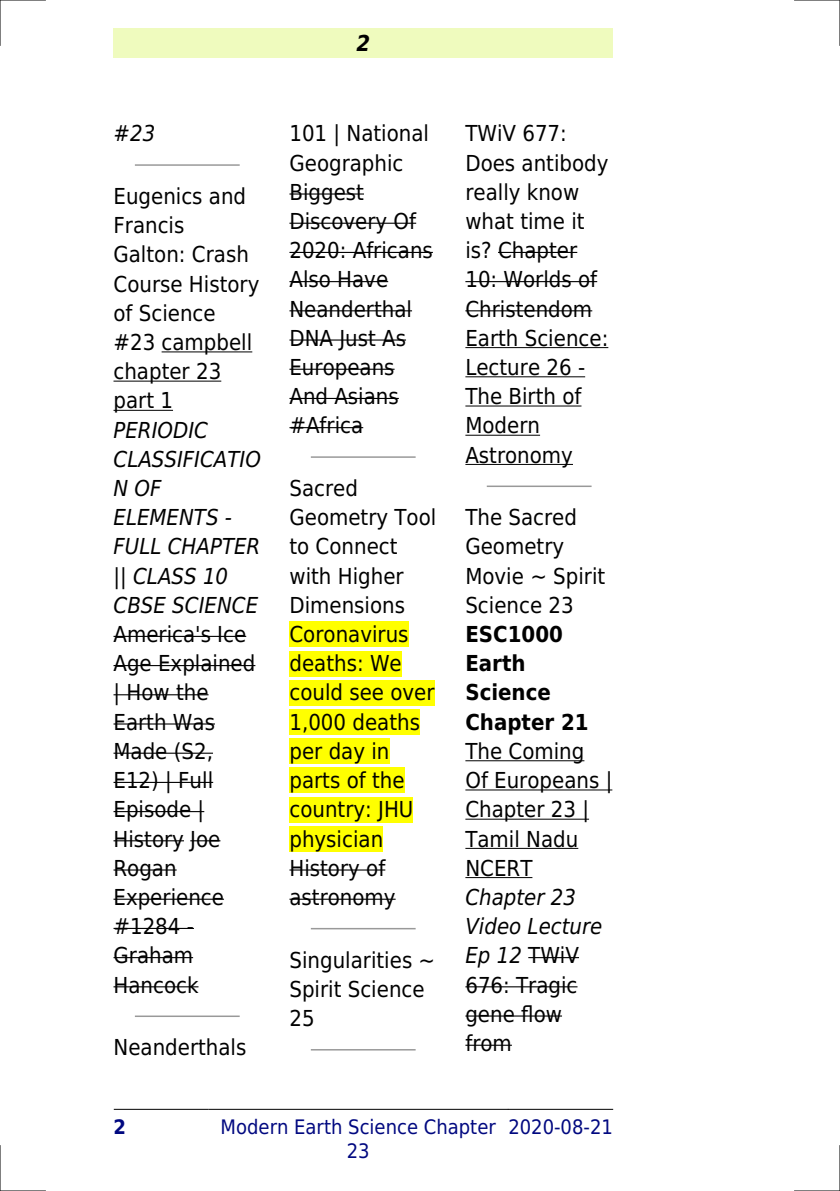
<style>
.page{position:relative;width:840px;height:1191px;background:#fff}
.page>*{position:absolute;margin:0;border:0;box-sizing:border-box;transform-origin:0 0}
.t1{font:22px/29.2px "DejaVu Sans Condensed";color:#000}
.t2{font:italic 22px/29.2px "DejaVu Sans Condensed";color:#000}
.t3{font:700 22px/29.2px "DejaVu Sans Condensed";color:#000}
.t4{font:italic 700 22px "DejaVu Sans Condensed";color:#000}
.t5{font:20px/24px "DejaVu Sans Condensed";color:#000880;text-align:center}
.t6{font:700 20px "DejaVu Sans Condensed";color:#000880}
.s1{font-style:italic}
</style>
<div class="page">
<div style="left:113px;top:28px;width:499px;height:30px;background:#effbbe"></div>
<hr style="left:114px;top:1109px;width:94px;height:1px;background:#000">
<hr style="left:208px;top:1109px;width:299px;height:1px;background:#000">
<hr style="left:508px;top:1109px;width:104px;height:1px;background:#000">
<hr style="left:135px;top:164px;width:104px;height:2px;background:#999">
<hr style="left:161px;top:351px;width:91px;height:1px;background:#000">
<hr style="left:113px;top:381px;width:108px;height:1px;background:#000">
<hr style="left:113px;top:410px;width:60px;height:1px;background:#000">
<hr style="left:113px;top:636px;width:133px;height:1px;background:#000">
<hr style="left:113px;top:665px;width:142px;height:1px;background:#000">
<hr style="left:113px;top:694px;width:95px;height:1px;background:#000">
<hr style="left:113px;top:723px;width:102px;height:1px;background:#000">
<hr style="left:113px;top:752px;width:100px;height:1px;background:#000">
<hr style="left:113px;top:782px;width:100px;height:1px;background:#000">
<hr style="left:113px;top:811px;width:91px;height:1px;background:#000">
<hr style="left:113px;top:840px;width:71px;height:1px;background:#000">
<hr style="left:190px;top:840px;width:30px;height:1px;background:#000">
<hr style="left:113px;top:869px;width:63px;height:1px;background:#000">
<hr style="left:113px;top:898px;width:111px;height:1px;background:#000">
<hr style="left:113px;top:928px;width:81px;height:1px;background:#000">
<hr style="left:113px;top:957px;width:80px;height:1px;background:#000">
<hr style="left:113px;top:986px;width:85px;height:1px;background:#000">
<hr style="left:135px;top:1015px;width:104px;height:2px;background:#999">
<hr style="left:289px;top:193px;width:75px;height:2px;background:#000">
<hr style="left:289px;top:223px;width:127px;height:1px;background:#000">
<hr style="left:289px;top:252px;width:143px;height:1px;background:#000">
<hr style="left:289px;top:281px;width:99px;height:1px;background:#000">
<hr style="left:289px;top:310px;width:123px;height:1px;background:#000">
<hr style="left:289px;top:339px;width:117px;height:1px;background:#000">
<hr style="left:289px;top:369px;width:105px;height:1px;background:#000">
<hr style="left:289px;top:398px;width:109px;height:1px;background:#000">
<hr style="left:289px;top:427px;width:74px;height:1px;background:#000">
<hr style="left:311px;top:456px;width:103px;height:2px;background:#999">
<div style="left:289px;top:621px;width:119px;height:26px;background:#ff0"></div>
<div style="left:289px;top:651px;width:112px;height:25px;background:#ff0"></div>
<div style="left:289px;top:680px;width:145px;height:25px;background:#ff0"></div>
<div style="left:289px;top:709px;width:131px;height:26px;background:#ff0"></div>
<div style="left:289px;top:738px;width:100px;height:26px;background:#ff0"></div>
<div style="left:289px;top:767px;width:115px;height:26px;background:#ff0"></div>
<div style="left:289px;top:797px;width:124px;height:25px;background:#ff0"></div>
<div style="left:289px;top:826px;width:94px;height:25px;background:#ff0"></div>
<hr style="left:289px;top:869px;width:96px;height:1px;background:#000">
<hr style="left:289px;top:898px;width:106px;height:1px;background:#000">
<hr style="left:311px;top:928px;width:103px;height:1px;background:#999">
<hr style="left:311px;top:1049px;width:103px;height:1px;background:#999">
<hr style="left:498px;top:252px;width:79px;height:1px;background:#000">
<hr style="left:465px;top:281px;width:132px;height:1px;background:#000">
<hr style="left:465px;top:310px;width:127px;height:1px;background:#000">
<hr style="left:465px;top:347px;width:143px;height:1px;background:#000">
<hr style="left:465px;top:376px;width:120px;height:1px;background:#000">
<hr style="left:465px;top:405px;width:116px;height:1px;background:#000">
<hr style="left:465px;top:435px;width:74px;height:1px;background:#000">
<hr style="left:465px;top:464px;width:107px;height:1px;background:#000">
<hr style="left:487px;top:485px;width:103px;height:2px;background:#999">
<hr style="left:465px;top:760px;width:119px;height:1px;background:#000">
<hr style="left:465px;top:789px;width:147px;height:1px;background:#000">
<hr style="left:465px;top:818px;width:123px;height:1px;background:#000">
<hr style="left:465px;top:848px;width:113px;height:1px;background:#000">
<hr style="left:465px;top:877px;width:67px;height:1px;background:#000">
<hr style="left:528px;top:957px;width:50px;height:1px;background:#000">
<hr style="left:465px;top:986px;width:112px;height:1px;background:#000">
<hr style="left:465px;top:1015px;width:96px;height:1px;background:#000">
<hr style="left:465px;top:1044px;width:46px;height:1px;background:#000">
<hr style="left:0;top:0;width:45px;height:1px;background:#000">
<hr style="left:794px;top:0;width:45px;height:1px;background:#000">
<hr style="left:0;top:1190px;width:45px;height:1px;background:#000">
<hr style="left:794px;top:1190px;width:45px;height:1px;background:#000">
<hr style="left:0;top:0;width:1px;height:45px;background:#000">
<hr style="left:0;top:1145px;width:1px;height:46px;background:#000">
<hr style="left:839px;top:0;width:1px;height:45px;background:#000">
<hr style="left:839px;top:1145px;width:1px;height:46px;background:#000">
<p class="t4" style="left:356px;top:30px;width:15px">2</p>
<p class="t2" style="left:113px;top:119px;width:43px">#23</p>
<p class="t1" style="left:113px;top:182px;width:147px">Eugenics and<br>Francis<br>Galton: Crash<br>Course History of Science #23 campbell chapter 23 part 1</p>
<p class="t2" style="left:113px;top:415px;width:149px">PERIODIC<br>CLASSIFICATIO<br>N OF<br>ELEMENTS -<br>FULL CHAPTER || CLASS 10<br>CBSE SCIENCE</p>
<p class="t1" style="left:113px;top:620px;width:143px">America's Ice<br>Age Explained | How the<br>Earth Was<br>Made (S2,<br>E12) | Full<br>Episode |<br>History Joe<br>Rogan<br>Experience #1284 -<br>Graham<br>Hancock</p>
<p class="t1" style="left:113px;top:1033px;width:134px">Neanderthals</p>
<p class="t1" style="left:289px;top:119px;width:145px">101 | National<br>Geographic<br>Biggest<br>Discovery Of<br>2020: Africans<br>Also Have<br>Neanderthal<br>DNA Just As<br>Europeans<br>And Asians #Africa</p>
<p class="t1" style="left:289px;top:474px;width:148px">Sacred<br>Geometry Tool to Connect with Higher<br>Dimensions<br>Coronavirus deaths: We could see over<br>1,000 deaths per day in parts of the country: JHU physician<br>History of astronomy</p>
<p class="t1" style="left:289px;top:945px;width:147px">Singularities ~<br>Spirit Science<br>25</p>
<p class="t1" style="left:465px;top:119px;width:144px">TWiV 677:<br>Does antibody really know what time it is? Chapter<br>10: Worlds of<br>Christendom<br>Earth Science:<br>Lecture 26 -<br>The Birth of<br>Modern<br>Astronomy</p>
<p class="t1" style="left:465px;top:503px;width:141px">The Sacred<br>Geometry<br>Movie ~ Spirit<br>Science 23</p>
<p class="t3" style="left:465px;top:620px;width:125px">ESC1000<br>Earth<br>Science<br>Chapter 21</p>
<p class="t1" style="left:465px;top:736px;width:148px">The Coming<br>Of Europeans |<br>Chapter 23 |<br>Tamil Nadu<br>NCERT</p>
<p class="t1" style="left:465px;top:882px;width:138px"><span class="s1">Chapter 23<br>Video Lecture<br>Ep 12</span> TWiV<br>676: Tragic gene flow from</p>
<p class="t6" style="left:113px;top:1115px;width:14px">2</p>
<p class="t5" style="left:220px;top:1114px;width:276px">Modern Earth Science Chapter<br>23</p>
<p class="t5" style="left:508px;top:1114px;width:106px">2020-08-21</p>
</div>
